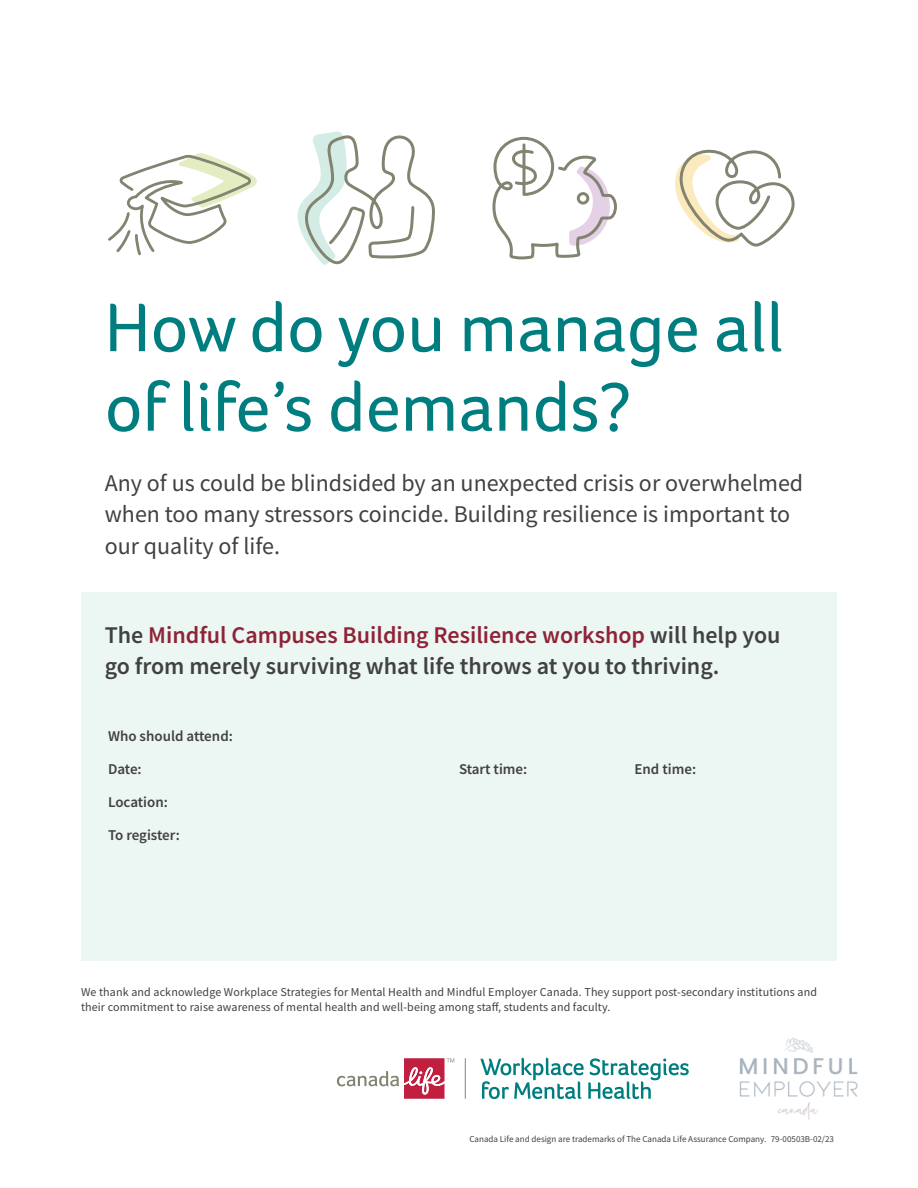
<style>
.page{position:relative;width:918px;height:1188px;background:#fff}
.page>*{position:absolute;margin:0;border:0;box-sizing:border-box;transform-origin:0 0}
.t1{font:70.65px/79.5px "Foco";color:#007e7f}
.t2{font:24px/31.5px "Source Sans Pro";color:#414042}
.t3{font:600 24px/31.5px "Source Sans Pro";color:#414042}
.t4{font:600 15px "Source Sans Pro";color:#414042}
.t5{font:12px/15px "Source Sans Pro";letter-spacing:.01em;color:#414042}
.t6{font:9px "Source Sans Pro";color:#414042}
.s1{color:#8e2336}
</style>
<div class="page">
<div style="left:81px;top:592px;width:756px;height:369px;background:#ecf6f3"></div>
<svg style="left:108px;top:153px;width:149px;height:103px"></svg>
<svg style="left:297px;top:131px;width:138px;height:134px"></svg>
<svg style="left:492px;top:136px;width:125px;height:124px"></svg>
<svg style="left:675px;top:149px;width:120px;height:98px"></svg>
<svg style="left:337px;top:1058px;width:117px;height:41px"></svg>
<svg style="left:465px;top:1058px;width:1px;height:41px"></svg>
<svg style="left:480px;top:1058px;width:209px;height:41px"></svg>
<img style="left:739px;top:1037px;width:119px;height:83px">
<h1 class="t1" style="left:105px;top:287px;width:680px">How do you manage all of life’s demands?</h1>
<p class="t2" style="left:105px;top:467px;width:700px">Any of us could be blindsided by an unexpected crisis or overwhelmed when too many stressors coincide. Building resilience is important to our quality of life.</p>
<p class="t3" style="left:105px;top:619px;width:677px">The <span class="s1">Mindful Campuses Building Resilience workshop</span> will help you go from merely surviving what life throws at you to thriving.</p>
<p class="t4" style="left:108px;top:726px;width:126px">Who should attend:</p>
<p class="t4" style="left:108px;top:759px;width:35px">Date:</p>
<p class="t4" style="left:459px;top:759px;width:70px">Start time:</p>
<p class="t4" style="left:634px;top:759px;width:63px">End time:</p>
<p class="t4" style="left:108px;top:792px;width:61px">Location:</p>
<p class="t4" style="left:108px;top:825px;width:73px">To register:</p>
<p class="t5" style="left:81px;top:984px;width:738px">We thank and acknowledge Workplace Strategies for Mental Health and Mindful Employer Canada. They support post-secondary institutions and their commitment to raise awareness of mental health and well-being among staff, students and faculty.</p>
<p class="t6" style="left:469px;top:1133px;width:366px">Canada Life and design are trademarks of The Canada Life Assurance Company. 79-00503B-02/23</p>
</div>
